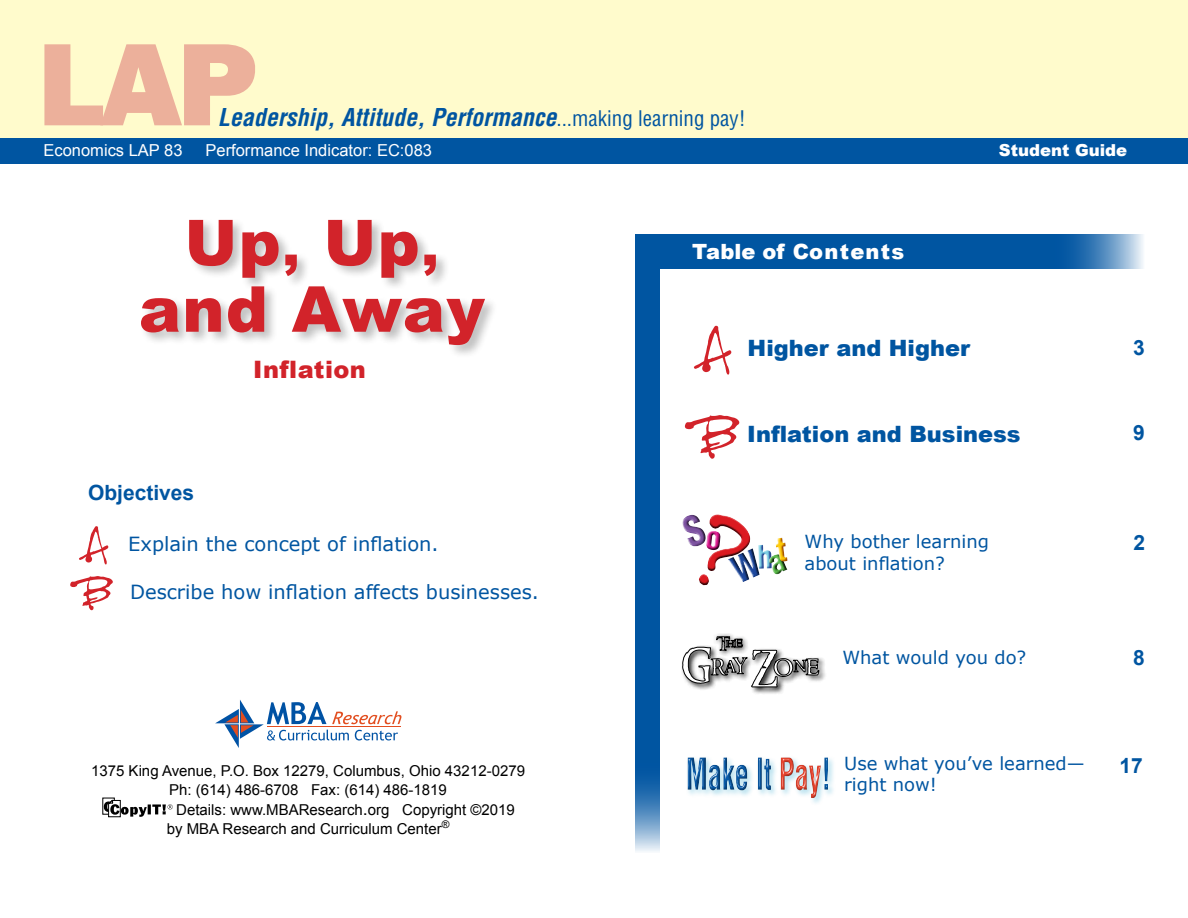
<style>
.page{position:relative;width:1188px;height:918px;background:#fff}
.page>*{position:absolute;margin:0;border:0;box-sizing:border-box;transform-origin:0 0}
.t1{font:800 112.5px "Frint";color:#ecb09b}
.t2{font:900 63.3px/66.4px "Arial";letter-spacing:.02em;color:#d2232a;text-align:center}
.t3{font:italic 700 condensed 24px "Helvetica LT";color:#0055a1}
.t4{font:900 24px "Arial";letter-spacing:.02em;color:#d2232a}
.t5{font:900 22.5px "Arial";color:#0055a1}
.t6{font:700 21px "Arial";color:#0055a1}
.t7{font:900 21px "Arial";letter-spacing:.035em;color:#fff}
.t8{font:19.5px "Verdana";color:#0055a1}
.t9{font:18px/21.6px "Verdana";color:#0055a1}
.t10{font:16.5px "Arial";color:#fff}
.t11{font:900 16.5px "Arial";color:#fff}
.t12{font:15px "Arial";color:#000}
.s1{font-weight:400;font-style:normal;font-size:21px}
.s2{font-size:54px}
.s3{font-size:18px}
</style>
<div class="page">
<div style="left:635px;top:235px;width:420px;height:34px;background:#0055a1"></div>
<div style="left:0;top:0;width:1188px;height:140px;background:#fffbcc"></div>
<div style="left:0;top:138px;width:1188px;height:26px;background:#0055a1"></div>
<svg style="left:215px;top:700px;width:187px;height:48px"></svg>
<hr style="left:267px;top:727px;width:134px;height:1px;background:#e24e20">
<svg style="left:103px;top:800px;width:70px;height:17px"></svg>
<div style="left:139px;top:218px;width:359px;height:141px;background:#000;opacity:.25"></div>
<img style="left:682px;top:514px;width:106px;height:72px">
<div style="left:680px;top:645px;width:147px;height:50px;background:#000;opacity:.9"></div>
<svg style="left:717px;top:633px;width:14px;height:2px"></svg>
<svg style="left:682px;top:635px;width:137px;height:53px"></svg>
<svg style="left:694px;top:326px;width:37px;height:49px"></svg>
<svg style="left:685px;top:415px;width:54px;height:44px"></svg>
<div style="left:635px;top:262px;width:25px;height:501px;background:#0055a1"></div>
<svg style="left:635px;top:763px;width:25px;height:89px;background:#568ec1"></svg>
<svg style="left:1055px;top:235px;width:88px;height:34px;background:#568ec0"></svg>
<svg style="left:79px;top:526px;width:29px;height:38px"></svg>
<svg style="left:70px;top:576px;width:43px;height:34px"></svg>
<div style="left:686px;top:755px;width:150px;height:51px;background:#0095c5;opacity:.31"></div>
<svg style="left:687px;top:756px;width:143px;height:42px"></svg>
<h1 class="t1" style="left:41px;top:31px;width:216px">LAP</h1>
<h3 class="t3" style="left:218px;top:102px;width:530px">Leadership, Attitude, Performance<span class="s1">...making learning pay!</span></h3>
<p class="t10" style="left:44px;top:139px;width:141px">Economics LAP 83</p>
<p class="t10" style="left:206px;top:139px;width:228px">Performance Indicator: EC:083</p>
<p class="t11" style="left:999px;top:141px;width:130px">Student Guide</p>
<h2 class="t2" style="left:139px;top:210px;width:348px">Up<span class="s2">,</span> Up<span class="s2">, </span>and Away</h2>
<h3 class="t6" style="left:88px;top:479px;width:108px">Objectives</h3>
<h3 class="t4" style="left:253px;top:356px;width:114px">Inflation</h3>
<h3 class="t8" style="left:128px;top:532px;width:312px">Explain the concept of inflation.</h3>
<h3 class="t8" style="left:130px;top:580px;width:411px">Describe how inflation affects businesses.</h3>
<p class="t12" style="left:91px;top:761px;width:435px">1375 King Avenue, P.O. Box 12279, Columbus, Ohio 43212-0279</p>
<p class="t12" style="left:169px;top:780px;width:279px">Ph: (614) 486-6708 Fax: (614) 486-1819</p>
<p class="t12" style="left:176px;top:800px;width:340px">Details: www.MBAResearch<span class="s3">.</span>org Copyright ©2019</p>
<p class="t12" style="left:167px;top:819px;width:284px">by MBA Research and Curriculum Center<sup>®</sup></p>
<h3 class="t7" style="left:692px;top:240px;width:214px">Table of Contents</h3>
<h3 class="t5" style="left:748px;top:336px;width:224px">Higher and Higher</h3>
<h3 class="t6" style="left:1133px;top:334px;width:13px">3</h3>
<h3 class="t5" style="left:747px;top:421px;width:275px">Inflation and Business</h3>
<h3 class="t6" style="left:1133px;top:419px;width:13px">9</h3>
<p class="t9" style="left:805px;top:530px;width:186px">Why bother learning about inflation?</p>
<h3 class="t6" style="left:1133px;top:528px;width:13px">2</h3>
<p class="t9" style="left:842px;top:646px;width:186px">What would you do?</p>
<h3 class="t6" style="left:1133px;top:644px;width:13px">8</h3>
<p class="t9" style="left:844px;top:752px;width:242px">Use what you’ve learned— right now!</p>
<h3 class="t6" style="left:1120px;top:752px;width:25px">17</h3>
</div>
